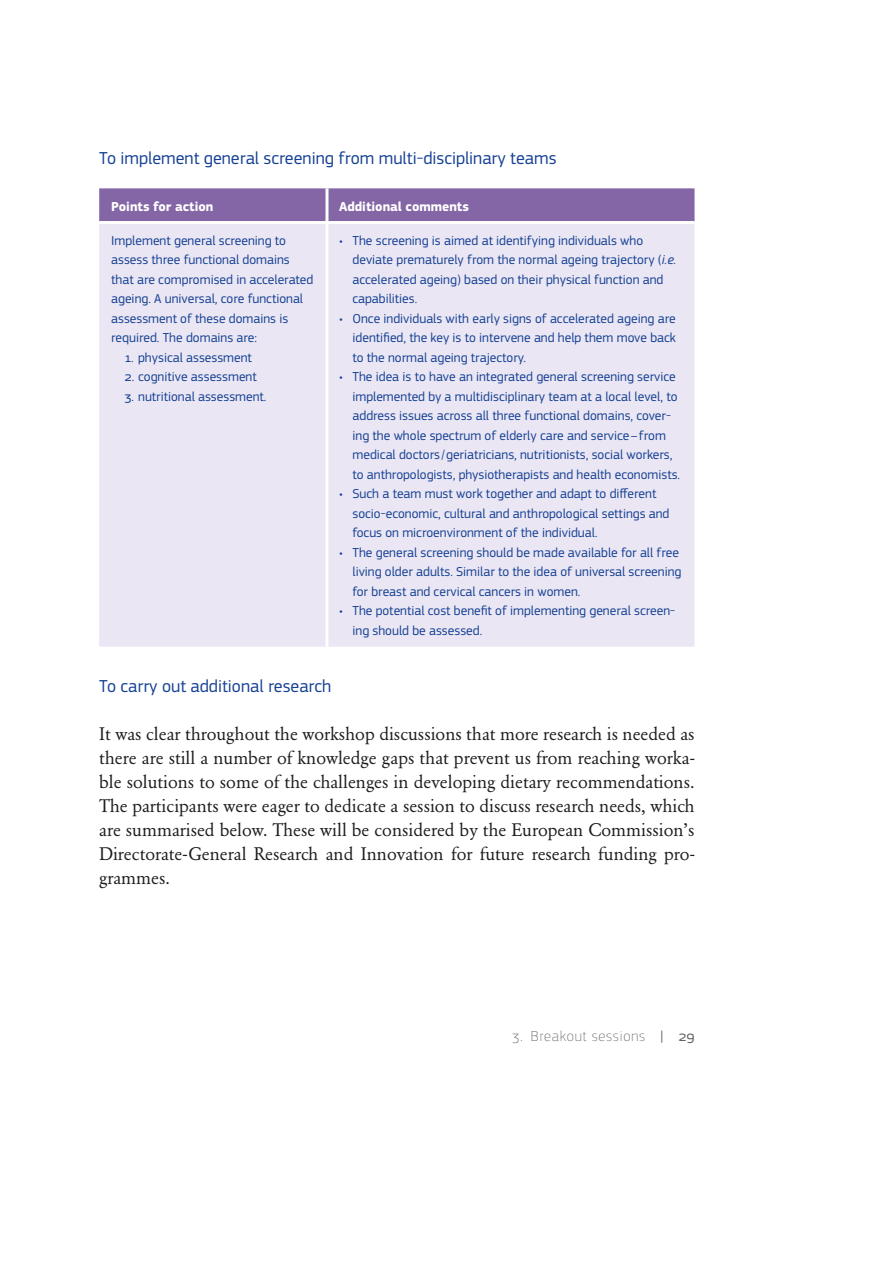
<style>
.page{position:relative;width:893px;height:1263px;background:#fff}
.page>*{position:absolute;margin:0;border:0;box-sizing:border-box;transform-origin:0 0}
.Text{font:18px/24px "Garamond BE";color:#1d1d1b;text-align:justify}
.Text-2{font:18px "EC Square Sans Pro";color:#164194}
.t1{font:100 15px "EC Square Sans Pro";letter-spacing:.05em;color:#646463}
.Text-3{font:13.5px/19.5px "EC Square Sans Pro";color:#164194}
.Text-4{font:700 13.5px "EC Square Sans Pro";color:#fff}
.s1{font-style:italic}
.s2{font-weight:400}
</style>
<div class="page">
<div style="left:99px;top:188px;width:595px;height:33px;background:#8465a6"></div>
<div style="left:99px;top:224px;width:595px;height:423px;background:#eae6f3"></div>
<hr style="left:325px;top:188px;width:3px;height:33px;background:#fff">
<hr style="left:325px;top:224px;width:3px;height:423px;background:#fff">
<p class="Text-2" style="left:99px;top:148px;width:459px">To implement general screening from multi-disciplinary teams</p>
<p class="Text-4" style="left:111px;top:198px;width:104px">Points for action</p>
<p class="Text-4" style="left:339px;top:198px;width:132px">Additional comments</p>
<p class="Text-3" style="left:111px;top:231px;width:204px">Implement general screening to assess three functional domains that are compromised in accelerated ageing. A universal, core functional assessment of these domains is required. The domains are:</p>
<p class="Text-3" style="left:125px;top:348px;width:129px">1. physical assessment</p>
<p class="Text-3" style="left:125px;top:367px;width:134px">2. cognitive assessment</p>
<p class="Text-3" style="left:125px;top:387px;width:143px">3. nutritional assessment.</p>
<p class="Text-3" style="left:352px;top:231px;width:325px;text-indent:-14px">• The screening is aimed at identifying individuals who deviate prematurely from the normal ageing trajectory (<span class="s1">i.e. </span>accelerated ageing) based on their physical function and capabilities.</p>
<p class="Text-3" style="left:352px;top:309px;width:325px;text-align:justify;text-indent:-14px">• Once individuals with early signs of accelerated ageing are identified, the key is to intervene and help them move back to the normal ageing trajectory.</p>
<p class="Text-3" style="left:352px;top:367px;width:329px;text-indent:-14px">• The idea is to have an integrated general screening service implemented by a multidisciplinary team at a local level, to address issues across all three functional domains, cover&shy;ing the whole spectrum of elderly care and service–from medical doctors/geriatricians, nutritionists, social workers, to anthropologists, physiotherapists and health economists.</p>
<p class="Text-3" style="left:352px;top:484px;width:318px;text-indent:-14px">• Such a team must work together and adapt to different socio-economic, cultural and anthropological settings and focus on microenvironment of the individual.</p>
<p class="Text-3" style="left:352px;top:543px;width:330px;text-indent:-14px">• The general screening should be made available for all free living older adults. Similar to the idea of universal screening for breast and cervical cancers in women.</p>
<p class="Text-3" style="left:352px;top:601px;width:324px;text-indent:-14px">• The potential cost benefit of implementing general screen&shy;ing should be assessed.</p>
<p class="Text-2" style="left:99px;top:676px;width:234px">To carry out additional research</p>
<p class="Text" style="left:99px;top:722px;width:597px">It was clear throughout the workshop discussions that more research is needed as there are still a number of knowledge gaps that prevent us from reaching worka&shy;ble solutions to some of the challenges in developing dietary recommendations.<br>The participants were eager to dedicate a session to discuss research needs, which are summarised below. These will be considered by the European Commission’s Directorate-General Research and Innovation for future research funding pro&shy;grammes.</p>
<p class="t1" style="left:512px;top:1027px;width:184px">3. Breakout sessions <span class="s2">| 29</span></p>
</div>
